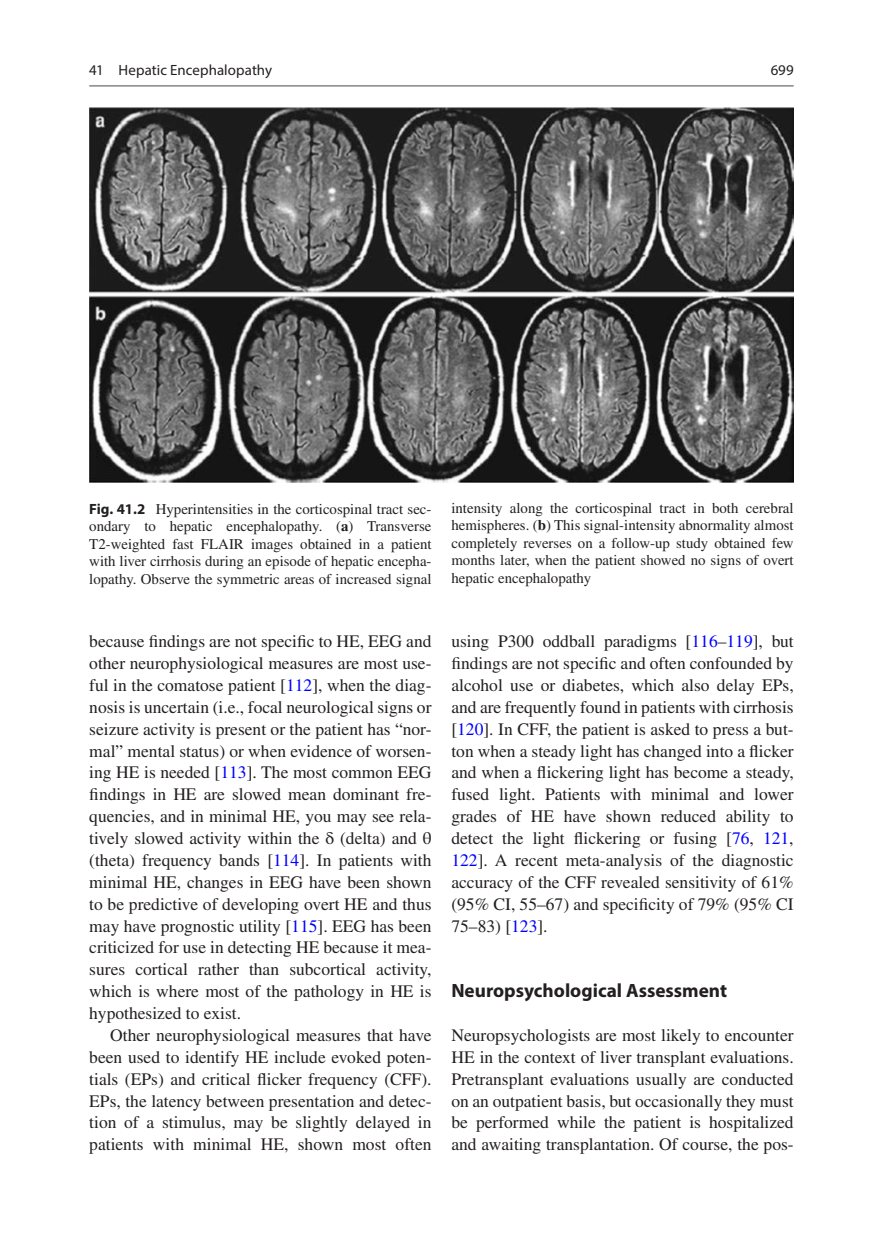
<style>
.page{position:relative;width:883px;height:1260px;background:#fff}
.page>*{position:absolute;margin:0;border:0;box-sizing:border-box;transform-origin:0 0}
._2_hd{font:700 19.25px "Myriad Pro";color:#231f20}
.Text_flush{font:17.5px/21.9px "Times LT Std";color:#231f20;text-align:justify}
.Text{font:17.5px/21.9px "Times LT Std";color:#231f20;text-align:justify}
.t1{font:14.88px/17.5px "Times LT Std";color:#231f20;text-align:justify}
.t2{font:14.88px "Myriad Pro";letter-spacing:.005em;color:#231f20}
.s1{font-family:"Myriad Pro";font-weight:700}
.s2{font-weight:700}
.s3{color:#00f}
.s4{font-family:"STIX General"}
</style>
<div class="page">
<img style="left:89px;top:107px;width:705px;height:376px">
<hr style="left:89px;top:85px;width:705px;height:2px;background:#939598">
<p class="t2" style="left:89px;top:61px;width:184px">41 Hepatic Encephalopathy</p>
<p class="t2" style="left:771px;top:61px;width:24px">699</p>
<p class="t1" style="left:89px;top:500px;width:344px"><span class="s1">Fig. 41.2</span> Hyperintensities in the corticospinal tract sec&shy;ondary to hepatic encephalopathy. (<span class="s2">a</span>) Transverse T2-weighted fast FLAIR images obtained in a patient with liver cirrhosis during an episode of hepatic encepha&shy;lopathy. Observe the symmetric areas of increased signal</p>
<p class="t1" style="left:451px;top:499px;width:344px">intensity along the corticospinal tract in both cerebral hemispheres. (<span class="s2">b</span>) This signal-intensity abnormality almost completely reverses on a follow-up study obtained few months later, when the patient showed no signs of overt hepatic encephalopathy</p>
<p class="Text_flush" style="left:89px;top:630px;width:344px">because findings are not specific to HE, EEG and other neurophysiological measures are most use&shy;ful in the comatose patient [<span class="s3">112</span>], when the diag&shy;nosis is uncertain (i.e., focal neurological signs or seizure activity is present or the patient has “nor&shy;mal” mental status) or when evidence of worsen&shy;ing HE is needed [<span class="s3">113</span>]. The most common EEG findings in HE are slowed mean dominant fre&shy;quencies, and in minimal HE, you may see rela&shy;tively slowed activity within the <span class="s4">δ</span> (delta) and <span class="s4">θ </span>(theta) frequency bands [<span class="s3">114</span>]. In patients with minimal HE, changes in EEG have been shown to be predictive of developing overt HE and thus may have prognostic utility [<span class="s3">115</span>]. EEG has been criticized for use in detecting HE because it mea&shy;sures cortical rather than subcortical activity, which is where most of the pathology in HE is hypothesized to exist.</p>
<p class="Text" style="left:89px;top:1024px;width:344px;text-indent:21px">Other neurophysiological measures that have been used to identify HE include evoked poten&shy;tials (EPs) and critical flicker frequency (CFF).<br>EPs, the latency between presentation and detec&shy;tion of a stimulus, may be slightly delayed in patients with minimal HE, shown most often</p>
<p class="Text" style="left:451px;top:630px;width:344px">using P300 oddball paradigms [<span class="s3">116</span>–<span class="s3">119</span>], but findings are not specific and often confounded by alcohol use or diabetes, which also delay EPs, and are frequently found in patients with cirrhosis [<span class="s3">120</span>]. In CFF, the patient is asked to press a but&shy;ton when a steady light has changed into a flicker and when a flickering light has become a steady, fused light. Patients with minimal and lower grades of HE have shown reduced ability to detect the light flickering or fusing [<span class="s3">76</span>, <span class="s3">121</span>, <span class="s3">122</span>]. A recent meta-analysis of the diagnostic accuracy of the CFF revealed sensitivity of 61% (95% CI, 55–67) and specificity of 79% (95% CI 75–83) [<span class="s3">123</span>].</p>
<h3 class="_2_hd" style="left:451px;top:978px;width:277px">Neuropsychological Assessment</h3>
<p class="Text_flush" style="left:451px;top:1024px;width:344px">Neuropsychologists are most likely to encounter HE in the context of liver transplant evaluations.<br>Pretransplant evaluations usually are conducted on an outpatient basis, but occasionally they must be performed while the patient is hospitalized and awaiting transplantation. Of course, the pos-</p>
</div>
